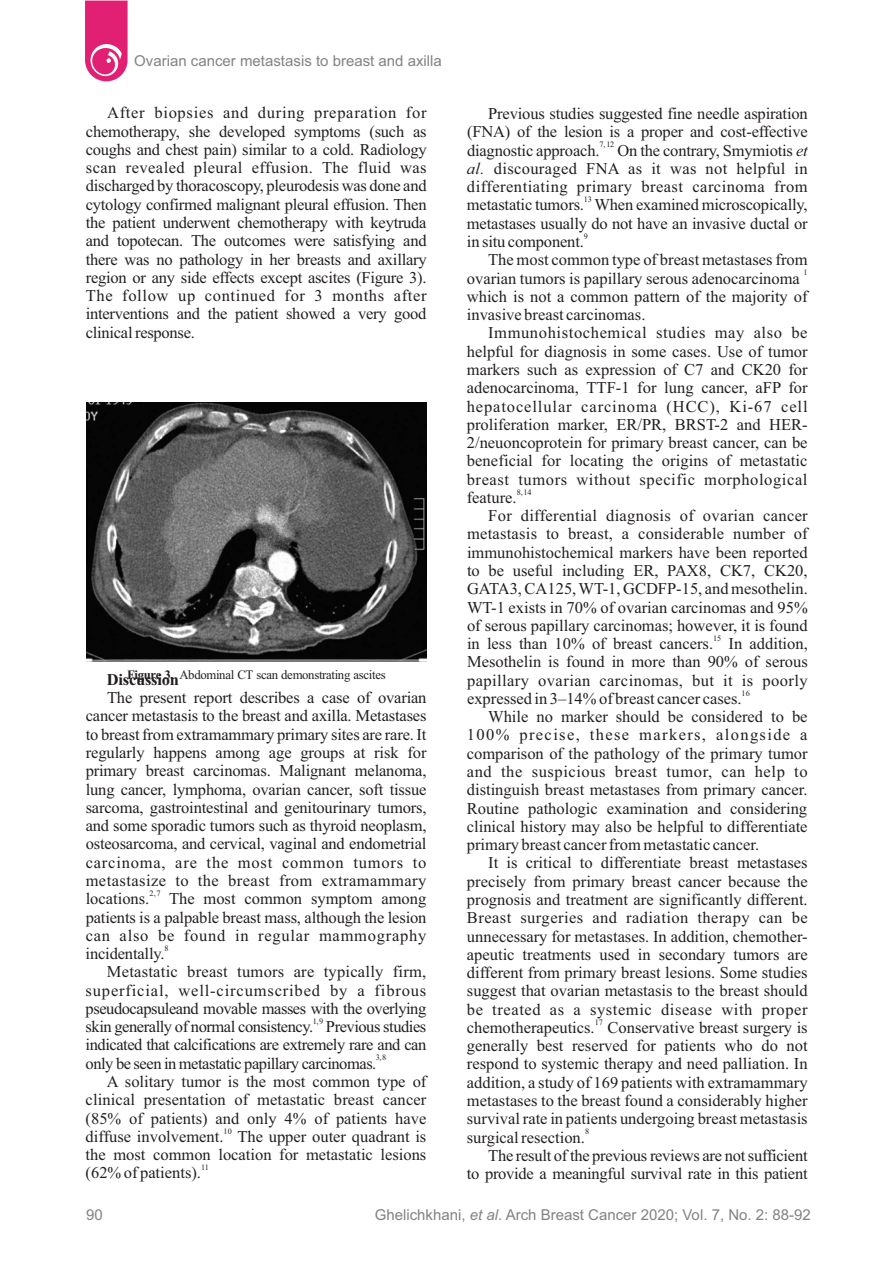
<style>
.page{position:relative;width:893px;height:1263px;background:#fff}
.page>*{position:absolute;margin:0;border:0;box-sizing:border-box;transform-origin:0 0}
.t1{font:16.5px/18.3px "Times New Roman";color:#231f20;text-align:justify}
.t2{font:16.5px/18.3px "Times New Roman";letter-spacing:-.03em;color:#231f20}
.t3{font:700 16.5px "Times New Roman";letter-spacing:-.015em;color:#231f20}
.t4{font:15px "Arial";color:#808285}
.t5{font:12.9px "Times New Roman";letter-spacing:-.025em;color:#231f20}
.t6{font:8.25px "Times New Roman";color:#231f20}
.s1{font-weight:700}
.s2{font-style:italic}
</style>
<div class="page">
<img style="left:86px;top:403px;width:340px;height:258px">
<svg style="left:85px;top:1px;width:43px;height:80px;background:#e54088"></svg>
<p class="t4" style="left:134px;top:55px;width:309px">Ovarian cancer metastasis to breast and axilla</p>
<p class="t1" style="left:86px;top:105px;width:342px;text-indent:21px">After biopsies and during preparation for chemotherapy, she developed symptoms (such as coughs and chest pain) similar to a cold. Radiology scan revealed pleural effusion. The fluid was discharged by thoracoscopy, pleurodesis was done and cytology confirmed malignant pleural effusion. Then the patient underwent chemotherapy with keytruda and topotecan. The outcomes were satisfying and there was no pathology in her breasts and axillary region or any side effects except ascites (Figure 3).<br>The follow up continued for 3 months after interventions and the patient showed a very good clinical response.</p>
<p class="t5" style="left:127px;top:670px;width:260px"><span class="s1">Figure 3.</span> Abdominal CT scan demonstrating ascites</p>
<p class="t3" style="left:107px;top:674px;width:74px">Discussion</p>
<p class="t1" style="left:86px;top:690px;width:342px;text-indent:21px">The present report describes a case of ovarian cancer metastasis to the breast and axilla. Metastases to breast from extramammary primary sites are rare. It regularly happens among age groups at risk for primary breast carcinomas. Malignant melanoma, lung cancer, lymphoma, ovarian cancer, soft tissue sarcoma, gastrointestinal and genitourinary tumors, and some sporadic tumors such as thyroid neoplasm, osteosarcoma, and cervical, vaginal and endometrial carcinoma, are the most common tumors to metastasize to the breast from extramammary</p>
<p class="t6" style="left:150px;top:890px;width:12px">2,7</p>
<p class="t1" style="left:86px;top:891px;width:342px">locations. The most common symptom among patients is a palpable breast mass, although the lesion can also be found in regular mammography</p>
<p class="t6" style="left:164px;top:945px;width:6px">8</p>
<p class="t1" style="left:86px;top:946px;width:80px">incidentally.</p>
<p class="t1" style="left:86px;top:964px;width:342px;text-indent:21px">Metastatic breast tumors are typically firm, superficial, well-circumscribed by a fibrous pseudocapsuleand movable masses with the overlying</p>
<p class="t6" style="left:313px;top:1018px;width:12px">1, 9</p>
<p class="t2" style="left:86px;top:1019px;width:342px">skin generally of normal consistency. Previous studies indicated that calcifications are extremely rare and can</p>
<p class="t6" style="left:376px;top:1055px;width:12px">3, 8</p>
<p class="t2" style="left:86px;top:1055px;width:292px">only be seen in metastatic papillary carcinomas.</p>
<p class="t1" style="left:86px;top:1074px;width:342px;text-indent:21px">A solitary tumor is the most common type of clinical presentation of metastatic breast cancer (85% of patients) and only 4% of patients have</p>
<p class="t6" style="left:224px;top:1128px;width:10px">10</p>
<p class="t1" style="left:86px;top:1129px;width:342px">diffuse involvement. The upper outer quadrant is the most common location for metastatic lesions</p>
<p class="t6" style="left:201px;top:1164px;width:9px">11</p>
<p class="t1" style="left:86px;top:1165px;width:117px">(62% of patients).</p>
<p class="t1" style="left:467px;top:106px;width:342px;text-align:right">Previous studies suggested fine needle aspiration (FNA) of the lesion is a proper and cost-effective</p>
<p class="t6" style="left:599px;top:142px;width:17px">7, 12</p>
<p class="t1" style="left:467px;top:143px;width:342px">diagnostic approach. On the contrary, Smymiotis <span class="s2">et al.</span> discouraged FNA as it was not helpful in differentiating primary breast carcinoma from</p>
<p class="t6" style="left:584px;top:196px;width:10px">13</p>
<p class="t1" style="left:467px;top:197px;width:342px">metastatic tumors. When examined microscopically, metastases usually do not have an invasive ductal or</p>
<p class="t6" style="left:584px;top:233px;width:6px">9</p>
<p class="t1" style="left:467px;top:234px;width:118px">in situ component.</p>
<p class="t1" style="left:488px;top:252px;width:321px">The most common type of breast metastases from</p>
<p class="t6" style="left:803px;top:270px;width:6px">1</p>
<p class="t1" style="left:467px;top:270px;width:342px;text-align:left">ovarian tumors is papillary serous adenocarcinoma which is not a common pattern of the majority of invasive breast carcinomas.</p>
<p class="t1" style="left:467px;top:325px;width:342px;text-indent:21px">Immunohistochemical studies may also be helpful for diagnosis in some cases. Use of tumor markers such as expression of C7 and CK20 for adenocarcinoma, TTF-1 for lung cancer, aFP for hepatocellular carcinoma (HCC), Ki-67 cell proliferation marker, ER/PR, BRST-2 and HER-2/neuoncoprotein for primary breast cancer, can be beneficial for locating the origins of metastatic breast tumors without specific morphological</p>
<p class="t6" style="left:517px;top:489px;width:16px">8, 14</p>
<p class="t1" style="left:467px;top:490px;width:51px">feature.</p>
<p class="t1" style="left:467px;top:508px;width:342px;text-indent:21px">For differential diagnosis of ovarian cancer metastasis to breast, a considerable number of immunohistochemical markers have been reported to be useful including ER, PAX8, CK7, CK20, GATA3, CA125, WT-1, GCDFP-15, and mesothelin.<br>WT-1 exists in 70% of ovarian carcinomas and 95% of serous papillary carcinomas; however, it is found</p>
<p class="t6" style="left:713px;top:635px;width:10px">15</p>
<p class="t1" style="left:467px;top:636px;width:342px">in less than 10% of breast cancers. In addition, Mesothelin is found in more than 90% of serous papillary ovarian carcinomas, but it is poorly</p>
<p class="t6" style="left:742px;top:690px;width:10px">16</p>
<p class="t1" style="left:467px;top:691px;width:276px">expressed in 3–14% of breast cancer cases.</p>
<p class="t1" style="left:467px;top:709px;width:342px;text-indent:21px">While no marker should be considered to be 100% precise, these markers, alongside a comparison of the pathology of the primary tumor and the suspicious breast tumor, can help to distinguish breast metastases from primary cancer.<br>Routine pathologic examination and considering clinical history may also be helpful to differentiate primary breast cancer from metastatic cancer.</p>
<p class="t1" style="left:467px;top:855px;width:342px;text-indent:21px">It is critical to differentiate breast metastases precisely from primary breast cancer because the prognosis and treatment are significantly different.<br>Breast surgeries and radiation therapy can be unnecessary for metastases. In addition, chemother&shy;apeutic treatments used in secondary tumors are different from primary breast lesions. Some studies suggest that ovarian metastasis to the breast should be treated as a systemic disease with proper</p>
<p class="t6" style="left:595px;top:1019px;width:10px">17</p>
<p class="t1" style="left:467px;top:1020px;width:342px">chemotherapeutics. Conservative breast surgery is generally best reserved for patients who do not respond to systemic therapy and need palliation. In addition, a study of 169 patients with extramammary metastases to the breast found a considerably higher survival rate in patients undergoing breast metastasis</p>
<p class="t6" style="left:585px;top:1128px;width:6px">8</p>
<p class="t1" style="left:467px;top:1129px;width:120px">surgical resection.</p>
<p class="t1" style="left:488px;top:1148px;width:321px">The result of the previous reviews are not sufficient</p>
<p class="t1" style="left:467px;top:1166px;width:342px">to provide a meaningful survival rate in this patient</p>
<p class="t4" style="left:86px;top:1209px;width:18px">90</p>
<p class="t4" style="left:375px;top:1209px;width:438px">Ghelichkhani, <span class="s2">et al</span>. Arch Breast Cancer 2020; Vol. 7, No. 2: 88-92</p>
</div>
